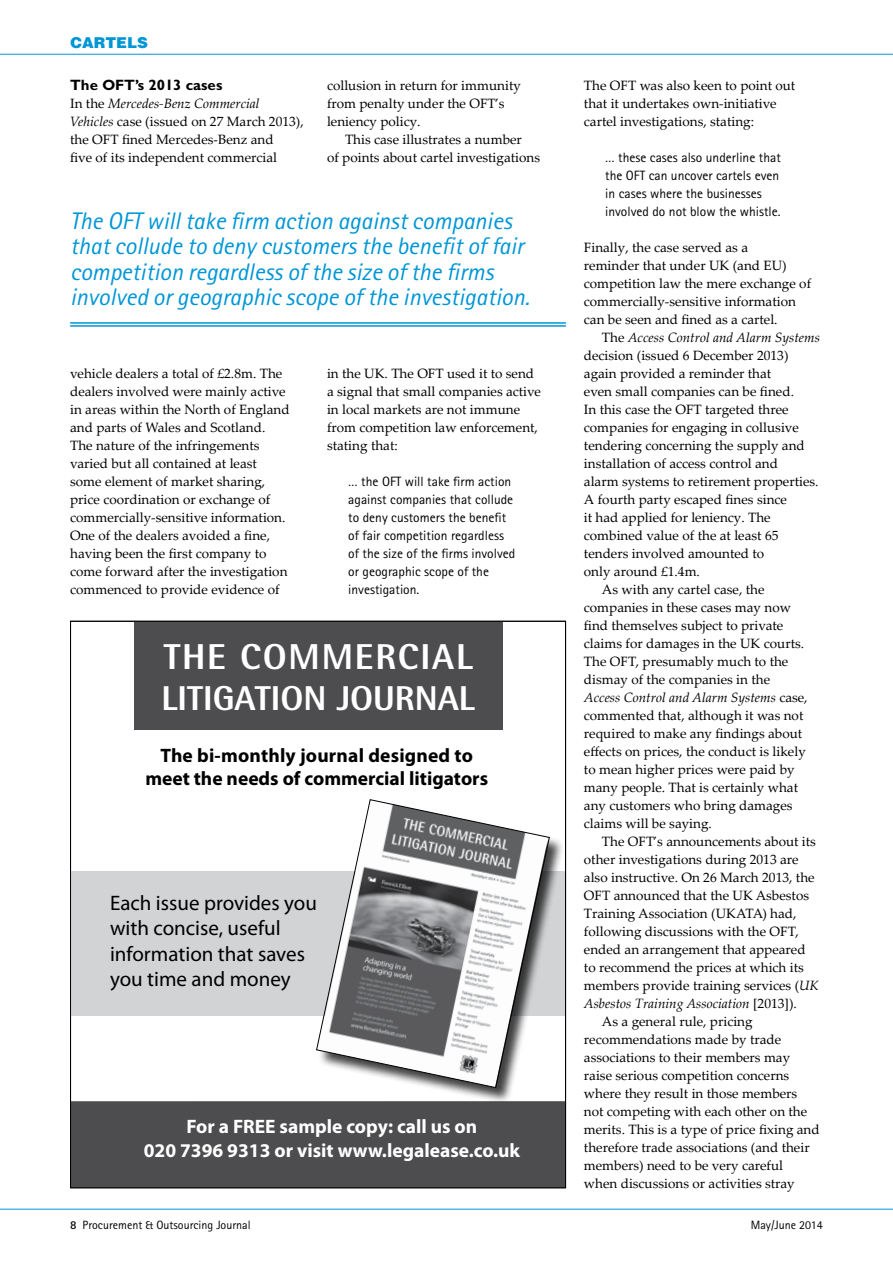
<style>
.page{position:relative;width:893px;height:1263px;background:#fff}
.page>*{position:absolute;margin:0;border:0;box-sizing:border-box;transform-origin:0 0}
.t1{font:800 36px "Rotis Semi Sans Std";letter-spacing:.05em;color:#fff}
.t2{font:800 34.5px "Rotis Semi Sans Std";color:#fff}
.t3{font:italic 24px/25.5px "Rotis Sans Serif Std";color:#0096d6}
.t4{font:21px/25.2px "Myriad Pro";color:#000}
.t5{font:700 19.5px/23.4px "Myriad Pro";color:#000;text-align:center}
.t6{font:700 19.5px/23.4px "Myriad Pro";color:#fff;text-align:center}
.t7{font:700 15px "Gill Sans MT Std";color:#000}
.t8{font:900 15px "Helvetica";color:#0096d6}
.t9{font:13.5px/18px "Palatino Linotype";color:#000}
.t10{font:13.5px/18px "Rotis Sans Serif Std";color:#000}
.t11{font:italic 13.5px "Palatino Linotype";color:#000}
.t12{font:12px "Rotis Sans Serif Std";color:#000}
.s1{font-style:italic}
.s2{font-weight:700}
.s3{font-style:normal}
</style>
<div class="page">
<hr style="left:0;top:1209px;width:893px;height:1px;background:#0096d6">
<hr style="left:0;top:54px;width:893px;height:1px;background:#0096d6">
<hr style="left:70px;top:322px;width:496px;height:2px;background:#0096d6">
<hr style="left:70px;top:325px;width:496px;height:2px;background:#0096d6">
<div style="left:71px;top:871px;width:494px;height:144px;background:#d1d3d4"></div>
<div style="left:134px;top:622px;width:369px;height:108px;background:#4d4d4f"></div>
<div style="left:71px;top:1101px;width:494px;height:86px;background:#4d4d4f"></div>
<div style="left:318px;top:800px;width:247px;height:304px;background:#000;opacity:.75"></div>
<svg style="left:316px;top:799px;width:234px;height:289px"></svg>
<p class="t8" style="left:71px;top:33px;width:79px">CARTELS</p>
<p class="t7" style="left:70px;top:76px;width:154px">The OFT’s 2013 cases</p>
<p class="t9" style="left:70px;top:94px;width:235px">In the <span class="s1">Mercedes-Benz Commercial Vehicles</span> case (issued on 27 March 2013), the OFT fined Mercedes-Benz and<br>five of its independent commercial</p>
<p class="t9" style="left:327px;top:76px;width:195px">collusion in return for immunity from penalty under the OFT’s leniency policy.</p>
<p class="t9" style="left:327px;top:130px;width:215px;text-align:center">This case illustrates a number<br>of points about cartel investigations</p>
<h3 class="t3" style="left:70px;top:208px;width:461px">The OFT will take firm action against companies that collude to deny customers the benefit of fair competition regardless of the size of the firms involved or geographic scope of the investigation.</h3>
<p class="t9" style="left:70px;top:364px;width:221px">vehicle dealers a total of £2.8m. The dealers involved were mainly active in areas within the North of England and parts of Wales and Scotland.<br>The nature of the infringements varied but all contained at least some element of market sharing, price coordination or exchange of commercially-sensitive information.<br>One of the dealers avoided a fine, having been the first company to come forward after the investigation commenced to provide evidence of</p>
<p class="t9" style="left:327px;top:364px;width:216px">in the UK. The OFT used it to send a signal that small companies active in local markets are not immune from competition law enforcement, stating that:</p>
<p class="t10" style="left:348px;top:472px;width:168px">… the OFT will take firm action against companies that collude to deny customers the benefit of fair competition regardless of the size of the firms involved or geographic scope of the investigation.</p>
<h1 class="t1" style="left:164px;top:634px;width:311px">THE COMMERCIAL</h1>
<h2 class="t2" style="left:162px;top:677px;width:315px">LITIGATION JOURNAL</h2>
<h3 class="t5" style="left:145px;top:743px;width:344px">The bi-monthly journal designed to meet the needs of commercial litigators</h3>
<h3 class="t4" style="left:110px;top:890px;width:208px">Each issue provides you with concise, useful information that saves you time and money</h3>
<h3 class="t6" style="left:144px;top:1114px;width:378px">For a FREE sample copy: call us on<br>020 7396 9313 or visit www.legalease.co.uk</h3>
<p class="t12" style="left:70px;top:1218px;width:182px"><span class="s2">8</span> Procurement &amp; Outsourcing Journal</p>
<p class="t9" style="left:584px;top:76px;width:213px">The OFT was also keen to point out that it undertakes own-initiative cartel investigations, stating:</p>
<p class="t10" style="left:605px;top:148px;width:177px">… these cases also underline that the OFT can uncover cartels even in cases where the businesses involved do not blow the whistle.</p>
<p class="t9" style="left:584px;top:238px;width:229px">Finally, the case served as a<br>reminder that under UK (and EU) competition law the mere exchange of commercially-sensitive information can be seen and fined as a cartel.</p>
<p class="t11" style="left:602px;top:328px;width:219px"><span class="s3">The</span> Access Control and Alarm Systems</p>
<p class="t9" style="left:584px;top:346px;width:206px">decision (issued 6 December 2013)</p>
<p class="t9" style="left:584px;top:364px;width:189px">again provided a reminder that</p>
<p class="t9" style="left:584px;top:382px;width:212px">even small companies can be fined.</p>
<p class="t9" style="left:584px;top:400px;width:206px">In this case the OFT targeted three</p>
<p class="t9" style="left:584px;top:418px;width:216px">companies for engaging in collusive</p>
<p class="t9" style="left:584px;top:436px;width:222px">tendering concerning the supply and</p>
<p class="t9" style="left:584px;top:454px;width:195px">installation of access control and</p>
<p class="t9" style="left:584px;top:472px;width:236px">alarm systems to retirement properties.</p>
<p class="t9" style="left:584px;top:490px;width:205px">A fourth party escaped fines since</p>
<p class="t9" style="left:584px;top:508px;width:188px">it had applied for leniency. The</p>
<p class="t9" style="left:584px;top:526px;width:196px">combined value of the at least 65</p>
<p class="t9" style="left:584px;top:544px;width:182px">tenders involved amounted to</p>
<p class="t9" style="left:584px;top:562px;width:118px">only around £1.4m.</p>
<p class="t9" style="left:602px;top:580px;width:164px">As with any cartel case, the</p>
<p class="t9" style="left:584px;top:598px;width:209px">companies in these cases may now</p>
<p class="t9" style="left:584px;top:616px;width:201px">find themselves subject to private</p>
<p class="t9" style="left:584px;top:634px;width:222px">claims for damages in the UK courts.</p>
<p class="t9" style="left:584px;top:652px;width:206px">The OFT, presumably much to the</p>
<p class="t9" style="left:584px;top:670px;width:188px">dismay of the companies in the</p>
<p class="t11" style="left:584px;top:688px;width:225px">Access Control and Alarm Systems <span class="s3">case,</span></p>
<p class="t9" style="left:584px;top:706px;width:221px">commented that, although it was not</p>
<p class="t9" style="left:584px;top:724px;width:220px">required to make any findings about</p>
<p class="t9" style="left:584px;top:742px;width:223px">effects on prices, the conduct is likely</p>
<p class="t9" style="left:584px;top:760px;width:212px">to mean higher prices were paid by</p>
<p class="t9" style="left:584px;top:778px;width:216px">many people. That is certainly what</p>
<p class="t9" style="left:584px;top:796px;width:210px">any customers who bring damages</p>
<p class="t9" style="left:584px;top:814px;width:129px">claims will be saying.</p>
<p class="t9" style="left:602px;top:832px;width:216px">The OFT’s announcements about its</p>
<p class="t9" style="left:584px;top:850px;width:216px">other investigations during 2013 are</p>
<p class="t9" style="left:584px;top:868px;width:232px">also instructive. On 26 March 2013, the</p>
<p class="t9" style="left:584px;top:886px;width:227px">OFT announced that the UK Asbestos</p>
<p class="t9" style="left:584px;top:904px;width:214px">Training Association (UKATA) had,</p>
<p class="t9" style="left:584px;top:922px;width:216px">following discussions with the OFT,</p>
<p class="t9" style="left:584px;top:940px;width:223px">ended an arrangement that appeared</p>
<p class="t9" style="left:584px;top:958px;width:221px">to recommend the prices at which its</p>
<p class="t9" style="left:584px;top:976px;width:236px">members provide training services (<span class="s1">UK</span></p>
<p class="t11" style="left:584px;top:993px;width:215px">Asbestos Training Association <span class="s3">[2013]).</span></p>
<p class="t9" style="left:602px;top:1012px;width:152px">As a general rule, pricing</p>
<p class="t9" style="left:584px;top:1030px;width:199px">recommendations made by trade</p>
<p class="t9" style="left:584px;top:1048px;width:208px">associations to their members may</p>
<p class="t9" style="left:584px;top:1066px;width:207px">raise serious competition concerns</p>
<p class="t9" style="left:584px;top:1084px;width:215px">where they result in those members</p>
<p class="t9" style="left:584px;top:1102px;width:225px">not competing with each other on the</p>
<p class="t9" style="left:584px;top:1120px;width:237px">merits. This is a type of price fixing and</p>
<p class="t9" style="left:584px;top:1138px;width:227px">therefore trade associations (and their</p>
<p class="t9" style="left:584px;top:1156px;width:201px">members) need to be very careful</p>
<p class="t9" style="left:584px;top:1174px;width:212px">when discussions or activities stray</p>
<p class="t12" style="left:751px;top:1218px;width:73px">May/June 2014</p>
</div>
